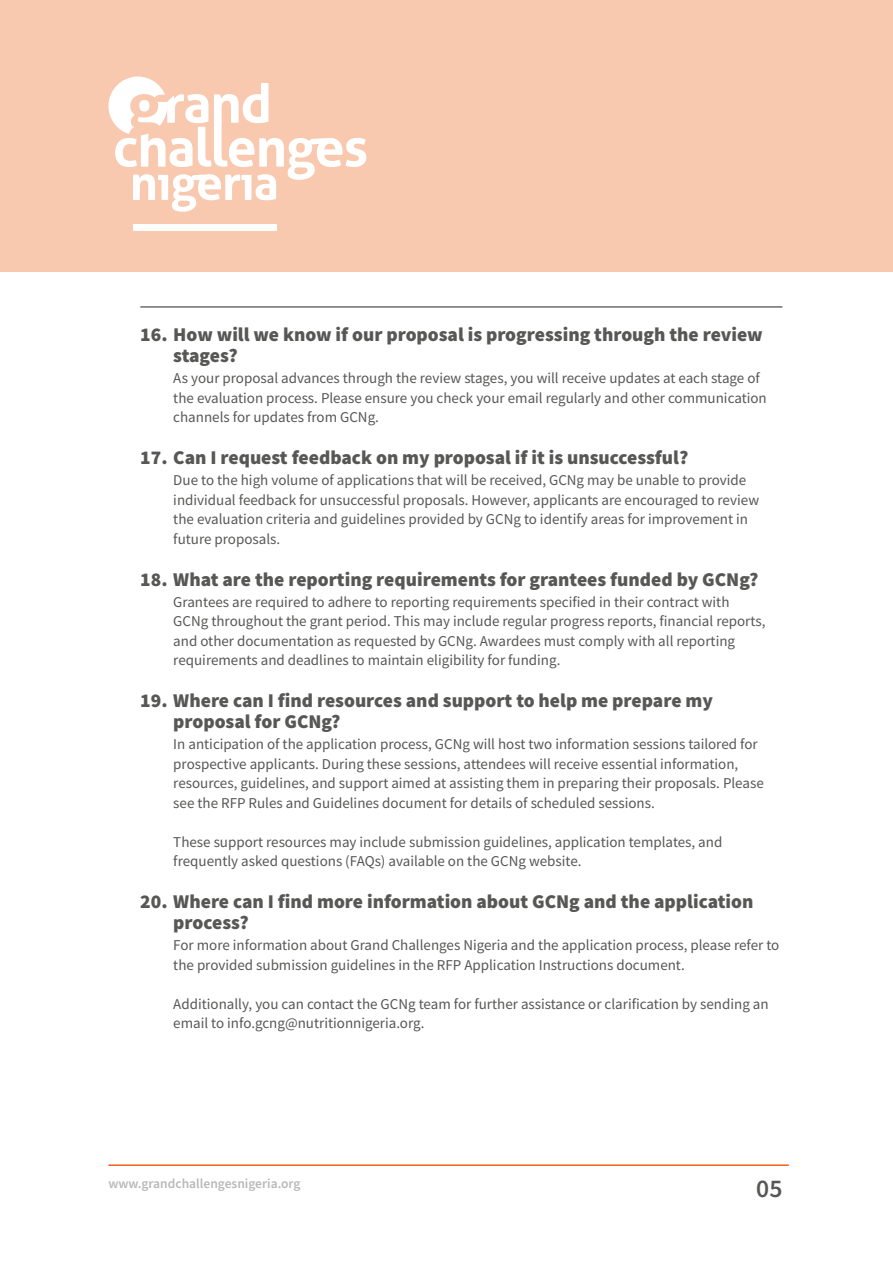
<style>
.page{position:relative;width:893px;height:1263px;background:#fff}
.page>*{position:absolute;margin:0;border:0;box-sizing:border-box;transform-origin:0 0}
.t1{font:600 25.5px "Source Sans Pro";color:#575756}
.t2{font:900 19.5px/21px "Source Sans Pro";color:#575756}
.t3{font:15px/19.5px "Source Sans Pro";color:#575756}
.t4{font:600 13.5px "Source Sans Pro";color:#b9b8b8}
</style>
<div class="page">
<hr style="left:108px;top:1164px;width:681px;height:2px;background:#ec621a">
<div style="left:1px;top:0;width:892px;height:271px;background:#f8c8af"></div>
<hr style="left:0;top:0;width:1px;height:270px;background:#f8c8af">
<svg style="left:108px;top:77px;width:258px;height:135px"></svg>
<div style="left:133px;top:225px;width:143px;height:6px;background:#fff"></div>
<hr style="left:140px;top:306px;width:642px;height:2px;background:#6d6d6c">
<h2 class="t2" style="left:173px;top:324px;width:591px;text-indent:-33px">16. How will we know if our proposal is progressing through the review stages?</h2>
<p class="t3" style="left:173px;top:368px;width:595px">As your proposal advances through the review stages, you will receive updates at each stage of the evaluation process. Please ensure you check your email regularly and other communication channels for updates from GCNg.</p>
<h2 class="t2" style="left:140px;top:447px;width:550px">17. Can I request feedback on my proposal if it is unsuccessful?</h2>
<p class="t3" style="left:173px;top:470px;width:587px">Due to the high volume of applications that will be received, GCNg may be unable to provide individual feedback for unsuccessful proposals. However, applicants are encouraged to review the evaluation criteria and guidelines provided by GCNg to identify areas for improvement in future proposals.</p>
<h2 class="t2" style="left:140px;top:568px;width:619px">18. What are the reporting requirements for grantees funded by GCNg?</h2>
<p class="t3" style="left:173px;top:591px;width:594px">Grantees are required to adhere to reporting requirements specified in their contract with GCNg throughout the grant period. This may include regular progress reports, financial reports, and other documentation as requested by GCNg. Awardees must comply with all reporting requirements and deadlines to maintain eligibility for funding.</p>
<h2 class="t2" style="left:173px;top:690px;width:541px;text-indent:-33px">19. Where can I find resources and support to help me prepare my proposal for GCNg?</h2>
<p class="t3" style="left:173px;top:734px;width:592px">In anticipation of the application process, GCNg will host two information sessions tailored for prospective applicants. During these sessions, attendees will receive essential information, resources, guidelines, and support aimed at assisting them in preparing their proposals. Please see the RFP Rules and Guidelines document for details of scheduled sessions.</p>
<p class="t3" style="left:173px;top:831px;width:551px">These support resources may include submission guidelines, application templates, and frequently asked questions (FAQs) available on the GCNg website.</p>
<h2 class="t2" style="left:173px;top:891px;width:582px;text-indent:-33px">20. Where can I find more information about GCNg and the application process?</h2>
<p class="t3" style="left:173px;top:935px;width:608px">For more information about Grand Challenges Nigeria and the application process, please refer to the provided submission guidelines in the RFP Application Instructions document.</p>
<p class="t3" style="left:173px;top:993px;width:597px">Additionally, you can contact the GCNg team for further assistance or clarification by sending an email to info.gcng@nutritionnigeria.org.</p>
<p class="t4" style="left:108px;top:1175px;width:194px">www.grandchallengesnigeria.org</p>
<h1 class="t1" style="left:756px;top:1172px;width:28px">05</h1>
</div>
